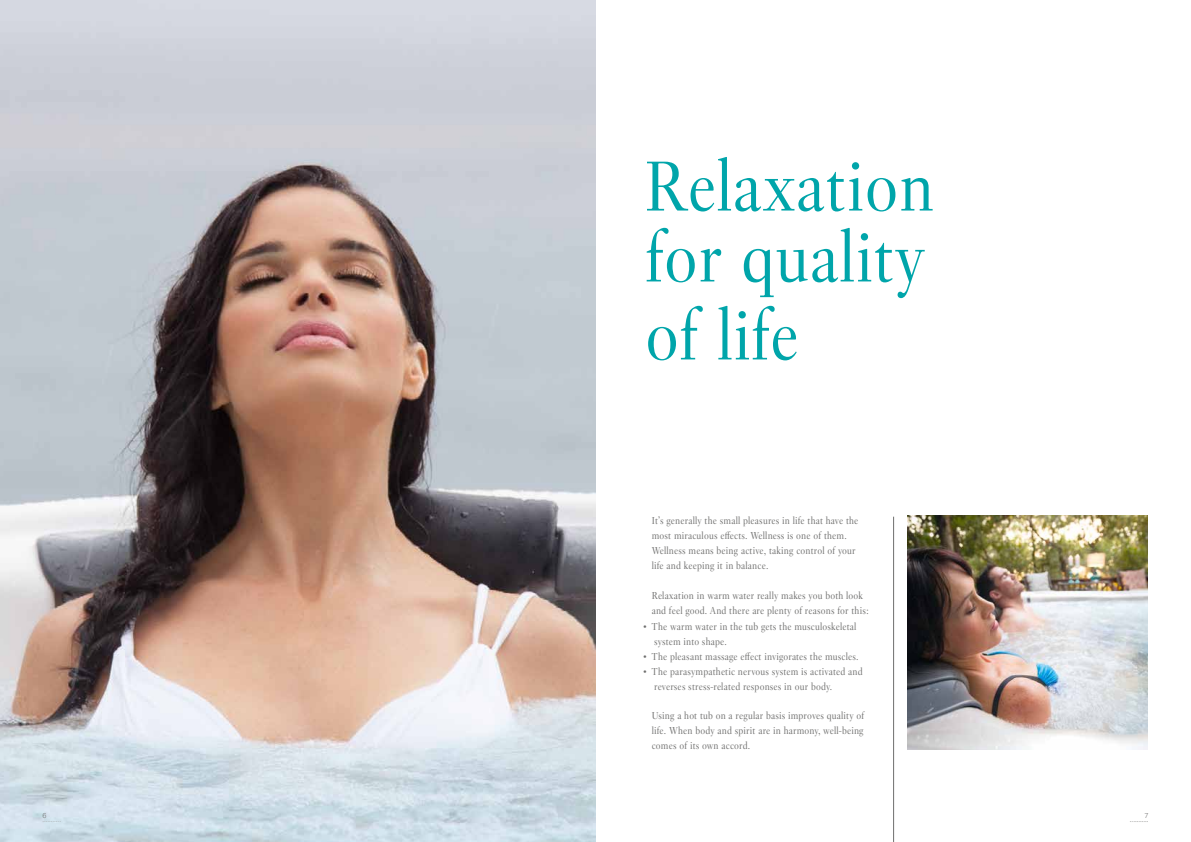
<style>
.page{position:relative;width:1191px;height:842px;background:#fff}
.page>*{position:absolute;margin:0;border:0;box-sizing:border-box;transform-origin:0 0}
.t1{font:70px/70.9px "Villeroy Boch";letter-spacing:.005em;color:#00a5aa}
.t2{font:10px/15px "Villeroy Boch";letter-spacing:.015em;color:#6f6f6e}
.t3{font:7px "Villeroy Boch";color:#6f6f6e}
.t4{font:7px "Villeroy Boch";color:#9e9f9f}
.t5{font:300 7px "Univers BQ";color:#6f6f6e}
</style>
<div class="page">
<img style="left:0;top:0;width:595px;height:842px">
<hr style="left:893px;top:517px;width:1px;height:325px;background:#6f6f6e">
<img style="left:907px;top:516px;width:241px;height:234px">
<p class="t5" style="left:43px;top:812px;width:6px">6</p>
<p class="t4" style="left:43px;top:815px;width:20px">...........</p>
<h1 class="t1" style="left:644px;top:151px;width:292px">Relaxation for quality</h1>
<h1 class="t1" style="left:645px;top:300px;width:156px">of life</h1>
<p class="t2" style="left:651px;top:513px;width:208px">It’s generally the small pleasures in life that have the most miraculous effects. Wellness is one of them.<br>Wellness means being active, taking control of your life and keeping it in balance.</p>
<p class="t2" style="left:651px;top:588px;width:218px">Relaxation in warm water really makes you both look and feel good. And there are plenty of reasons for this:</p>
<p class="t2" style="left:654px;top:618px;width:204px;text-indent:-10px">• The warm water in the tub gets the musculoskeletal system into shape.</p>
<p class="t2" style="left:643px;top:648px;width:216px">• The pleasant massage effect invigorates the muscles.</p>
<p class="t2" style="left:654px;top:663px;width:210px;text-indent:-10px">• The parasympathetic nervous system is activated and reverses stress-related responses in our body.</p>
<p class="t2" style="left:651px;top:708px;width:214px;text-align:justify">Using a hot tub on a regular basis improves quality of life. When body and spirit are in harmony, well-being comes of its own accord.</p>
<p class="t5" style="left:1144px;top:812px;width:6px">7</p>
<p class="t3" style="left:1130px;top:815px;width:20px">...........</p>
</div>
